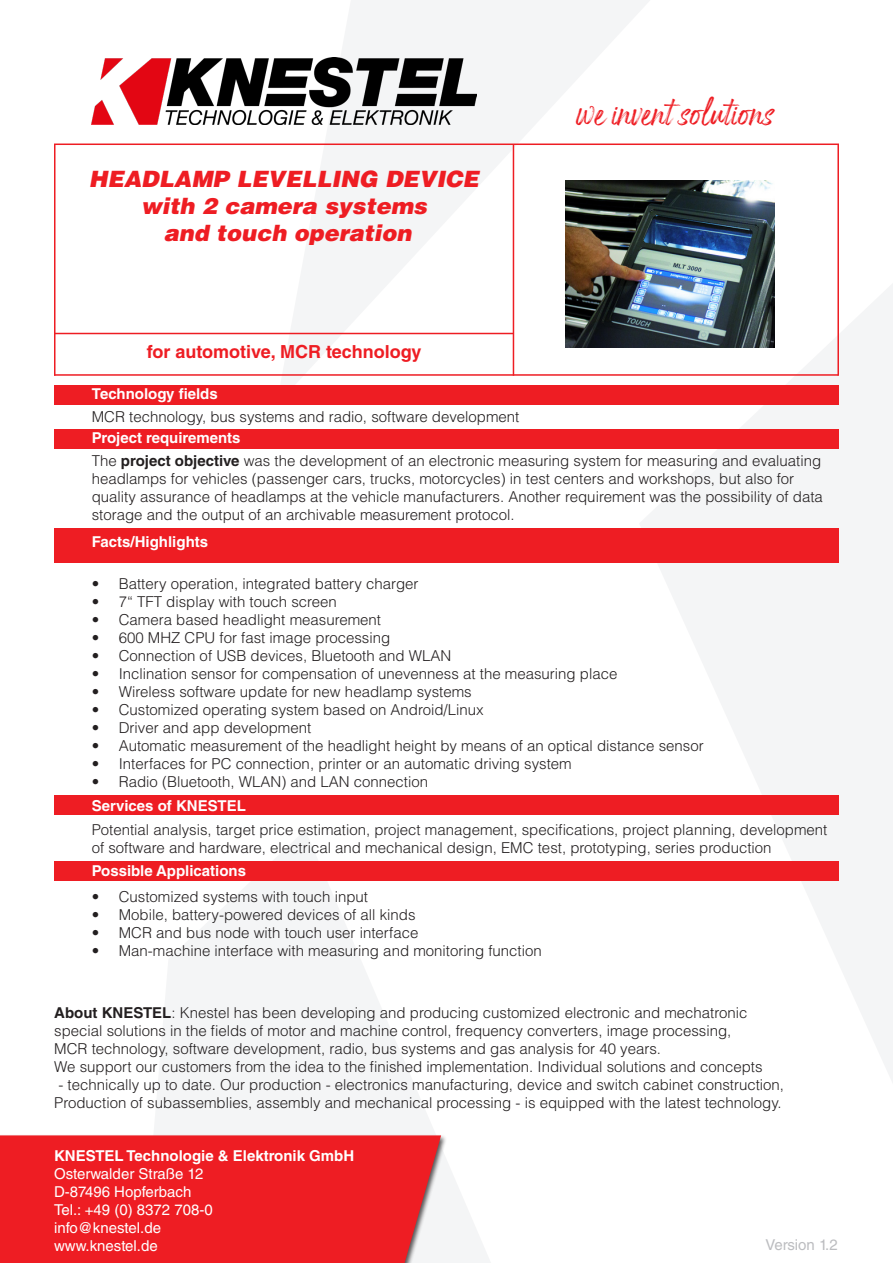
<style>
.page{position:relative;width:893px;height:1263px;background:#fff}
.page>*{position:absolute;margin:0;border:0;box-sizing:border-box;transform-origin:0 0}
.t1{font:45px "Arthur Hill";color:#ee1d23}
.t2{font:italic 900 22.5px "Helvetica LT Std";color:#ee1d23}
.t3{font:700 18px "Helvetica LT Std";color:#ee1d23}
.t4{font:300 15px/18px "Helvetica LT Std";color:#231f20}
.t5{font:700 15px "Helvetica LT Std";color:#fff}
.t6{font:15px "Helvetica LT Std";color:#fff}
.t7{font:15px "Helvetica LT Std";color:#bcbdc0}
.s1{font-weight:700}
</style>
<div class="page">
<svg style="left:276px;top:0;width:375px;height:385px"></svg>
<svg style="left:154px;top:831px;width:336px;height:432px;fill:#f4f5f6"></svg>
<svg style="left:639px;top:284px;width:254px;height:798px;fill:#f4f5f6"></svg>
<div style="left:54px;top:385px;width:785px;height:20px;background:#ee1d23"></div>
<div style="left:54px;top:429px;width:785px;height:20px;background:#ee1d23"></div>
<div style="left:54px;top:528px;width:785px;height:34px;background:#ee1d23"></div>
<div style="left:54px;top:795px;width:785px;height:20px;background:#ee1d23"></div>
<div style="left:54px;top:861px;width:785px;height:20px;background:#ee1d23"></div>
<hr style="left:54px;top:144px;width:785px;height:1px;background:#ee1d23">
<hr style="left:513px;top:144px;width:1px;height:232px;background:#ee1d23">
<hr style="left:54px;top:333px;width:460px;height:1px;background:#ee1d23">
<hr style="left:54px;top:144px;width:2px;height:232px;background:#ee1d23">
<hr style="left:54px;top:374px;width:784px;height:2px;background:#ee1d23">
<hr style="left:837px;top:144px;width:2px;height:232px;background:#ee1d23">
<div style="left:0;top:1134px;width:448px;height:129px;background:#231f20;opacity:.75"></div>
<div style="left:0;top:1135px;width:441px;height:128px;background:#ee1d23"></div>
<img style="left:91px;top:57px;width:386px;height:67px">
<img style="left:565px;top:181px;width:210px;height:167px">
<p class="t2" style="left:89px;top:164px;width:391px">HEADLAMP LEVELLING DEVICE</p>
<p class="t2" style="left:141px;top:191px;width:288px">with 2 camera systems</p>
<p class="t2" style="left:164px;top:218px;width:249px">and touch operation</p>
<p class="t3" style="left:147px;top:341px;width:276px">for automotive, MCR technology</p>
<p class="t5" style="left:92px;top:385px;width:128px">Technology fields</p>
<p class="t5" style="left:92px;top:428px;width:150px">Project requirements</p>
<p class="t4" style="left:92px;top:408px;width:429px">MCR technology, bus systems and radio, software development</p>
<p class="t1" style="left:576px;top:87px;width:199px">we invent solutions</p>
<p class="t4" style="left:92px;top:451px;width:733px">The <span class="s1">project objective</span> was the development of an electronic measuring system for measuring and evaluating headlamps for vehicles (passenger cars, trucks, motorcycles) in test centers and workshops, but also for quality assurance of headlamps at the vehicle manufacturers. Another requirement was the possibility of data storage and the output of an archivable measurement protocol.</p>
<p class="t5" style="left:92px;top:533px;width:118px">Facts/Highlights</p>
<p class="t4" style="left:92px;top:574px;width:328px">• Battery operation, integrated battery charger</p>
<p class="t4" style="left:92px;top:592px;width:247px">• 7“ TFT display with touch screen</p>
<p class="t4" style="left:92px;top:610px;width:291px">• Camera based headlight measurement</p>
<p class="t4" style="left:92px;top:628px;width:300px">• 600 MHZ CPU for fast image processing</p>
<p class="t4" style="left:92px;top:646px;width:361px">• Connection of USB devices, Bluetooth and WLAN</p>
<p class="t4" style="left:92px;top:664px;width:527px">• Inclination sensor for compensation of unevenness at the measuring place</p>
<p class="t4" style="left:92px;top:682px;width:381px">• Wireless software update for new headlamp systems</p>
<p class="t4" style="left:92px;top:700px;width:393px">• Customized operating system based on Android/Linux</p>
<p class="t4" style="left:92px;top:718px;width:221px">• Driver and app development</p>
<p class="t4" style="left:92px;top:736px;width:613px">• Automatic measurement of the headlight height by means of an optical distance sensor</p>
<p class="t4" style="left:92px;top:754px;width:481px">• Interfaces for PC connection, printer or an automatic driving system</p>
<p class="t4" style="left:92px;top:772px;width:338px">• Radio (Bluetooth, WLAN) and LAN connection</p>
<p class="t5" style="left:92px;top:796px;width:156px">Services of KNESTEL</p>
<p class="t4" style="left:92px;top:820px;width:737px">Potential analysis, target price estimation, project management, specifications, project planning, development of software and hardware, electrical and mechanical design, EMC test, prototyping, series production</p>
<p class="t5" style="left:92px;top:862px;width:156px">Possible Applications</p>
<p class="t4" style="left:92px;top:887px;width:278px">• Customized systems with touch input</p>
<p class="t4" style="left:92px;top:905px;width:325px">• Mobile, battery-powered devices of all kinds</p>
<p class="t4" style="left:92px;top:923px;width:328px">• MCR and bus node with touch user interface</p>
<p class="t4" style="left:92px;top:941px;width:451px">• Man-machine interface with measuring and monitoring function</p>
<p class="t4" style="left:54px;top:1004px;width:710px"><span class="s1">About KNESTEL</span>: Knestel has been developing and producing customized electronic and mechatronic special solutions in the fields of motor and machine control, frequency converters, image processing, MCR technology, software development, radio, bus systems and gas analysis for 40 years.<br>We support our customers from the idea to the finished implementation. Individual solutions and concepts</p>
<p class="t4" style="left:54px;top:1076px;width:731px">- technically up to date. Our production - electronics manufacturing, device and switch cabinet construction,<br>Production of subassemblies, assembly and mechanical processing - is equipped with the latest technology.</p>
<p class="t5" style="left:54px;top:1146px;width:302px">KNESTEL Technologie &amp; Elektronik GmbH</p>
<p class="t6" style="left:54px;top:1165px;width:151px">Osterwalder Straße 12</p>
<p class="t6" style="left:54px;top:1183px;width:139px">D-87496 Hopferbach</p>
<p class="t6" style="left:54px;top:1201px;width:160px">Tel.: +49 (0) 8372 708-0</p>
<p class="t6" style="left:54px;top:1219px;width:109px">info@knestel.de</p>
<p class="t6" style="left:54px;top:1237px;width:105px">www.knestel.de</p>
<p class="t7" style="left:766px;top:1236px;width:74px">Version 1.2</p>
</div>
